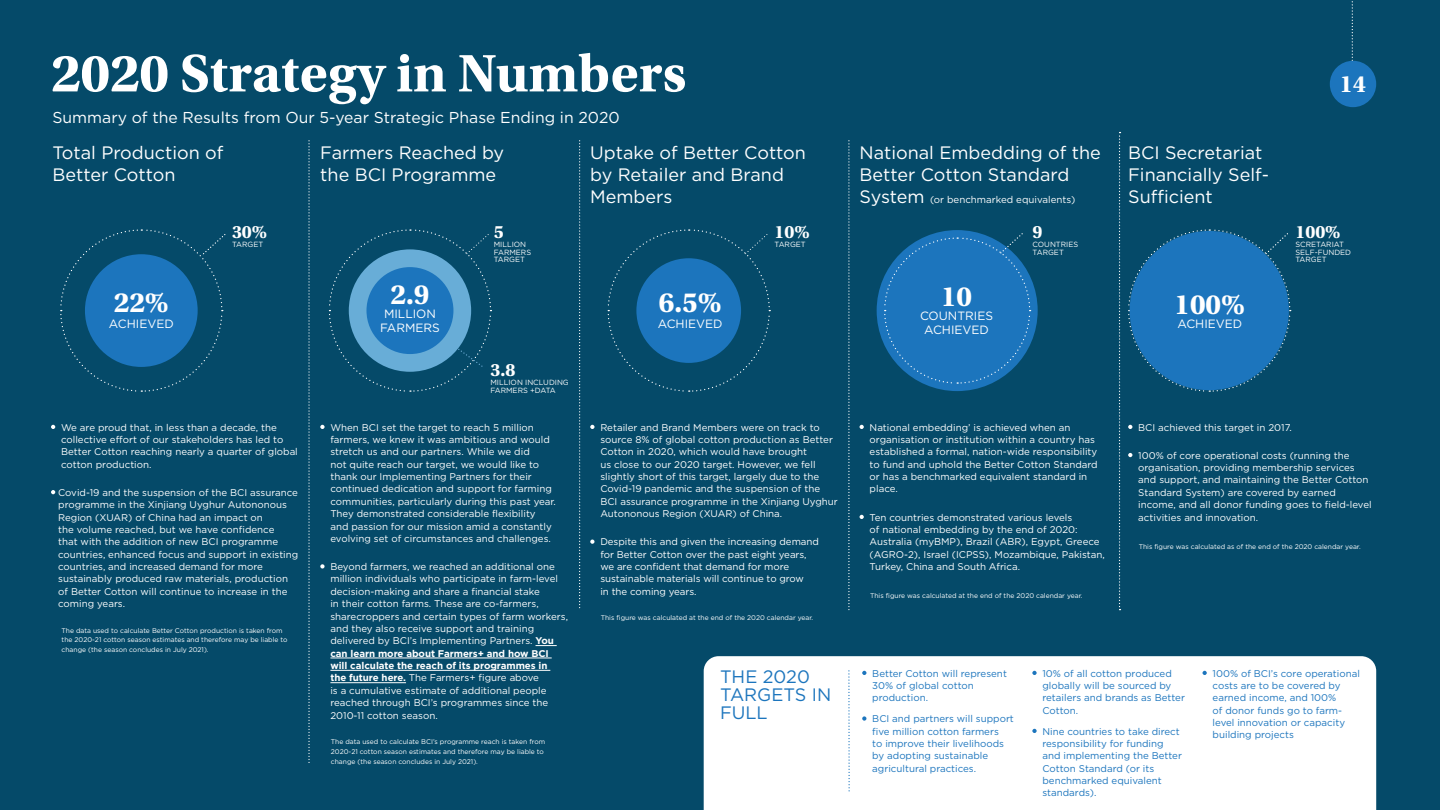
<style>
.page{position:relative;width:1440px;height:810px;background:#054a69}
.page>*{position:absolute;margin:0;border:0;box-sizing:border-box;transform-origin:0 0}
.Page_title{font:700 55.5px "Utopia Std";color:#fff}
.Page_title-2{font:700 29.25px "Utopia Std";color:#fff}
.Page_title-3{font:700 24.75px "Utopia Std";color:#fff}
.Page_title-4{font:700 18.75px "Utopia Std";color:#fff}
.Body_text{font:18px/21.8px "Gotham";color:#fff}
.Body_text-2{font:18px/18px "Gotham";color:#1c75bd}
.Body_text-3{font:15.75px "Gotham";color:#fff}
.Page_title-5{font:12px/13.5px "Gotham";color:#fff;text-align:center}
.Body_text-4{font:12px "Gotham";color:#fff}
.Body_text-5{font:9.75px/12.4px "Gotham";color:#fff}
.Body_text-6{font:9.75px/12.4px "Gotham";color:#1c75bd}
.Page_title-6{font:7.5px/7.5px "Gotham";color:#fff}
.Body_text-7{font:6.75px/9.8px "Gotham";color:#fff}
.s1{font-size:18px}
.s2{font-weight:700}
</style>
<div class="page">
<svg style="left:1352px;top:1px;width:1px;height:60px"></svg>
<div style="left:1330px;top:61px;width:46px;height:46px;background:#1c75bd;border-radius:50%"></div>
<svg style="left:579px;top:141px;width:1px;height:468px"></svg>
<svg style="left:51px;top:425px;width:4px;height:4px"></svg>
<svg style="left:51px;top:490px;width:4px;height:4px"></svg>
<svg style="left:308px;top:141px;width:2px;height:622px"></svg>
<svg style="left:536px;top:645px;width:21px;height:1px"></svg>
<hr style="left:330px;top:658px;width:222px;height:1px;background:#fff">
<hr style="left:330px;top:670px;width:220px;height:1px;background:#fff">
<hr style="left:330px;top:683px;width:76px;height:1px;background:#fff">
<svg style="left:320px;top:425px;width:5px;height:4px"></svg>
<svg style="left:320px;top:564px;width:5px;height:5px"></svg>
<svg style="left:60px;top:229px;width:166px;height:163px"></svg>
<svg style="left:328px;top:229px;width:164px;height:163px"></svg>
<svg style="left:848px;top:141px;width:2px;height:470px"></svg>
<svg style="left:1119px;top:132px;width:2px;height:478px"></svg>
<svg style="left:590px;top:425px;width:5px;height:4px"></svg>
<svg style="left:590px;top:540px;width:5px;height:4px"></svg>
<svg style="left:860px;top:425px;width:4px;height:4px"></svg>
<svg style="left:860px;top:515px;width:4px;height:4px"></svg>
<svg style="left:1128px;top:425px;width:4px;height:4px"></svg>
<svg style="left:1128px;top:453px;width:4px;height:4px"></svg>
<svg style="left:607px;top:229px;width:164px;height:163px"></svg>
<div style="left:877px;top:230px;width:161px;height:161px;background:#1c75bd;border-radius:50%"></div>
<svg style="left:883px;top:233px;width:148px;height:151px"></svg>
<svg style="left:1128px;top:229px;width:163px;height:163px"></svg>
<div style="left:704px;top:656px;width:672px;height:154px;background:#fff"></div>
<svg style="left:862px;top:671px;width:4px;height:4px"></svg>
<svg style="left:862px;top:716px;width:4px;height:5px"></svg>
<svg style="left:1032px;top:671px;width:5px;height:4px"></svg>
<svg style="left:1032px;top:729px;width:5px;height:4px"></svg>
<svg style="left:1203px;top:671px;width:4px;height:4px"></svg>
<svg style="left:848px;top:671px;width:2px;height:121px"></svg>
<p class="Page_title" style="left:51px;top:41px;width:637px">2020 Strategy in Numbers</p>
<p class="Body_text-3" style="left:53px;top:109px;width:569px">Summary of the Results from Our 5-year Strategic Phase Ending in 2020</p>
<p class="Body_text" style="left:53px;top:142px;width:173px">Total Production of<br>Better Cotton</p>
<p class="Body_text" style="left:320px;top:142px;width:185px">Farmers Reached by the BCI Programme</p>
<p class="Body_text" style="left:590px;top:142px;width:217px">Uptake of Better Cotton by Retailer and Brand<br>Members</p>
<p class="Body_text" style="left:860px;top:142px;width:243px">National Embedding of the<br>Better Cotton Standard</p>
<p class="Body_text-5" style="left:860px;top:193px;width:217px"><span class="s1">System</span> (or benchmarked equivalents)</p>
<p class="Page_title-4" style="left:232px;top:221px;width:37px">30%</p>
<p class="Page_title-6" style="left:232px;top:241px;width:33px">TARGET</p>
<p class="Page_title-4" style="left:494px;top:221px;width:11px">5</p>
<p class="Page_title-6" style="left:494px;top:241px;width:39px">MILLION<br>FARMERS<br>TARGET</p>
<p class="Page_title-4" style="left:775px;top:221px;width:37px">10%</p>
<p class="Page_title-6" style="left:775px;top:241px;width:33px">TARGET</p>
<p class="Page_title-4" style="left:1033px;top:221px;width:11px">9</p>
<p class="Page_title-6" style="left:1033px;top:241px;width:47px">COUNTRIES<br>TARGET</p>
<p class="Page_title-2" style="left:114px;top:286px;width:56px">22%</p>
<p class="Body_text-4" style="left:109px;top:317px;width:66px">ACHIEVED</p>
<p class="Page_title-2" style="left:391px;top:278px;width:40px">2.9</p>
<p class="Page_title-5" style="left:380px;top:307px;width:61px">MILLION<br>FARMERS</p>
<p class="Page_title-2" style="left:659px;top:285px;width:64px">6.5%</p>
<p class="Body_text-4" style="left:658px;top:317px;width:66px">ACHIEVED</p>
<p class="Page_title-2" style="left:941px;top:279px;width:33px">10</p>
<p class="Page_title-5" style="left:920px;top:309px;width:75px">COUNTRIES<br>ACHIEVED</p>
<p class="Page_title-4" style="left:490px;top:359px;width:26px">3.8</p>
<p class="Page_title-6" style="left:490px;top:379px;width:80px">MILLION INCLUDING<br>FARMERS +DATA</p>
<p class="Body_text" style="left:1128px;top:142px;width:142px">BCI Secretariat<br>Financially Self-<br>Sufficient</p>
<p class="Page_title-2" style="left:1175px;top:288px;width:72px">100%</p>
<p class="Page_title-5" style="left:1177px;top:317px;width:66px">ACHIEVED</p>
<p class="Page_title-3" style="left:1340px;top:69px;width:28px">14</p>
<p class="Page_title-4" style="left:1295px;top:221px;width:47px">100%</p>
<p class="Page_title-6" style="left:1295px;top:241px;width:57px">SCRETARIAT<br>SELF-FUNDED<br>TARGET</p>
<p class="Body_text-5" style="left:61px;top:421px;width:238px">We are proud that, in less than a decade, the collective effort of our stakeholders has led to Better Cotton reaching nearly a quarter of global cotton production.</p>
<p class="Body_text-5" style="left:58px;top:486px;width:242px">Covid-19 and the suspension of the BCI assurance programme in the Xinjiang Uyghur Autononous Region (XUAR) of China had an impact on<br>the volume reached, but we have confidence<br>that with the addition of new BCI programme countries, enhanced focus and support in existing countries, and increased demand for more sustainably produced raw materials, production of Better Cotton will continue to increase in the coming years.</p>
<p class="Body_text-7" style="left:62px;top:625px;width:227px">The data used to calculate Better Cotton production is taken from the 2020-21 cotton season estimates and therefore may be liable to change (the season concludes in July 2021).</p>
<p class="Body_text-5" style="left:330px;top:421px;width:227px">When BCI set the target to reach 5 million farmers, we knew it was ambitious and would stretch us and our partners. While we did<br>not quite reach our target, we would like to thank our Implementing Partners for their continued dedication and support for farming communities, particularly during this past year.<br>They demonstrated considerable flexibility and passion for our mission amid a constantly evolving set of circumstances and challenges.</p>
<p class="Body_text-5" style="left:330px;top:560px;width:239px">Beyond farmers, we reached an additional one million individuals who participate in farm-level decision-making and share a financial stake<br>in their cotton farms. These are co-farmers, sharecroppers and certain types of farm workers, and they also receive support and training delivered by BCI’s Implementing Partners. <span class="s2">You can learn more about Farmers+ and how BCI will calculate the reach of its programmes in<br>the future here.</span> The Farmers+ figure above<br>is a cumulative estimate of additional people reached through BCI’s programmes since the 2010-11 cotton season.</p>
<p class="Body_text-7" style="left:331px;top:737px;width:216px">The data used to calculate BCI’s programme reach is taken from<br>2020-21 cotton season estimates and therefore may be liable to change (the season concludes in July 2021).</p>
<p class="Body_text-5" style="left:600px;top:421px;width:239px">Retailer and Brand Members were on track to source 8% of global cotton production as Better Cotton in 2020, which would have brought<br>us close to our 2020 target. However, we fell slightly short of this target, largely due to the Covid-19 pandemic and the suspension of the BCI assurance programme in the Xinjiang Uyghur Autononous Region (XUAR) of China.</p>
<p class="Body_text-5" style="left:600px;top:535px;width:220px">Despite this and given the increasing demand for Better Cotton over the past eight years, we are confident that demand for more sustainable materials will continue to grow<br>in the coming years.</p>
<p class="Body_text-7" style="left:601px;top:613px;width:214px">This figure was calculated at the end of the 2020 calendar year.</p>
<p class="Body_text-2" style="left:720px;top:667px;width:113px">THE 2020<br>TARGETS IN<br>FULL</p>
<p class="Body_text-5" style="left:870px;top:421px;width:230px">National embedding’ is achieved when an organisation or institution within a country has established a formal, nation-wide responsibility to fund and uphold the Better Cotton Standard or has a benchmarked equivalent standard in place.</p>
<p class="Body_text-5" style="left:870px;top:511px;width:237px">Ten countries demonstrated various levels<br>of national embedding by the end of 2020:<br>Australia (myBMP), Brazil (ABR), Egypt, Greece (AGRO-2), Israel (ICPSS), Mozambique, Pakistan, Turkey, China and South Africa.</p>
<p class="Body_text-7" style="left:870px;top:591px;width:214px">This figure was calculated at the end of the 2020 calendar year.</p>
<p class="Body_text-5" style="left:1138px;top:421px;width:155px">BCI achieved this target in 2017.</p>
<p class="Body_text-5" style="left:1138px;top:449px;width:235px">100% of core operational costs (running the organisation, providing membership services and support, and maintaining the Better Cotton Standard System) are covered by earned income, and all donor funding goes to field-level activities and innovation.</p>
<p class="Body_text-7" style="left:1139px;top:541px;width:223px">This figure was calculated as of the end of the 2020 calendar year.</p>
<p class="Body_text-6" style="left:872px;top:667px;width:136px">Better Cotton will represent<br>30% of global cotton production.</p>
<p class="Body_text-6" style="left:872px;top:712px;width:143px">BCI and partners will support five million cotton farmers<br>to improve their livelihoods by adopting sustainable agricultural practices.</p>
<p class="Body_text-6" style="left:1042px;top:667px;width:144px">10% of all cotton produced globally will be sourced by retailers and brands as Better<br>Cotton.</p>
<p class="Body_text-6" style="left:1042px;top:725px;width:141px">Nine countries to take direct responsibility for funding and implementing the Better<br>Cotton Standard (or its benchmarked equivalent standards).</p>
<p class="Body_text-6" style="left:1213px;top:667px;width:149px">100% of BCI’s core operational costs are to be covered by earned income, and 100%<br>of donor funds go to farm&shy;level innovation or capacity building projects</p>
</div>
